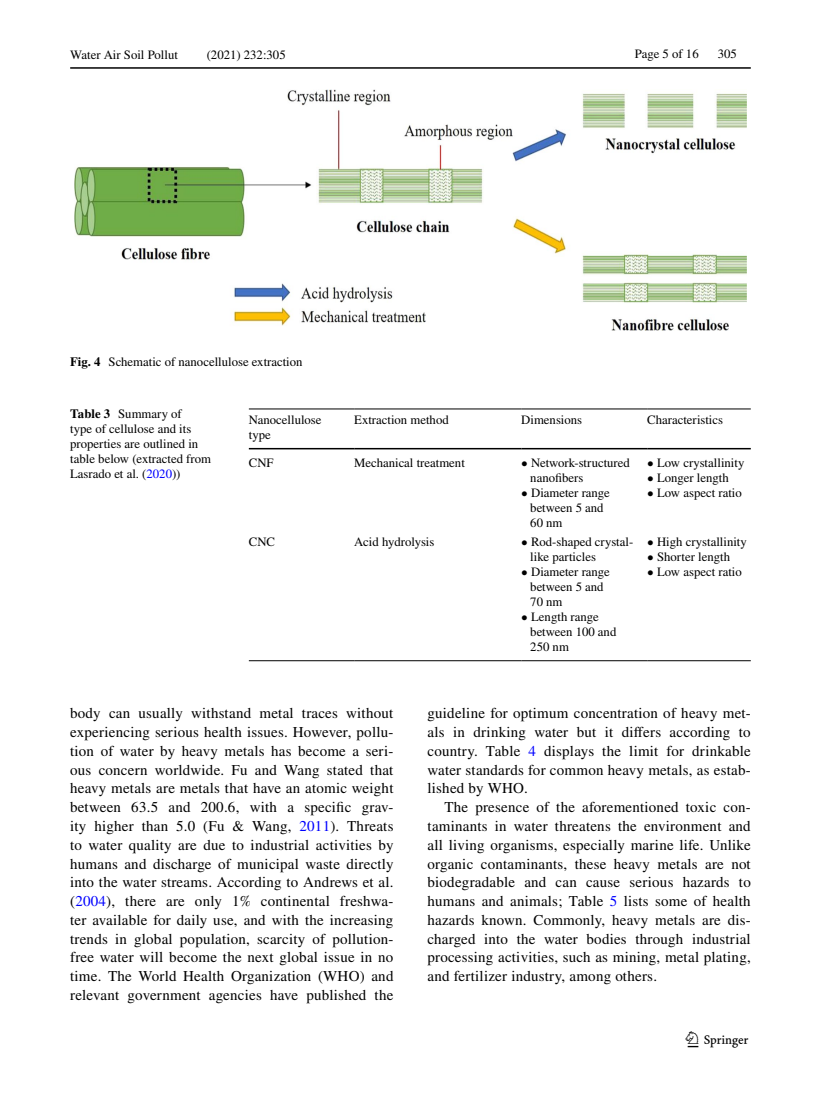
<style>
.page{position:relative;width:821px;height:1106px;background:#fff}
.page>*{position:absolute;margin:0;border:0;box-sizing:border-box;transform-origin:0 0}
.t1{font:22.5px "Springnew Regular 3";color:#000}
.t2{font:15px/18.8px "STIX";letter-spacing:.015em;color:#000;text-align:justify}
.t3{font:12.75px/15px "STIX";color:#000}
.s1{font-weight:700}
.s2{color:#00f}
</style>
<div class="page">
<hr style="left:70px;top:67px;width:680px;height:2px;background:#000">
<img style="left:74px;top:89px;width:672px;height:241px">
<hr style="left:249px;top:408px;width:105px;height:1px;background:#000">
<hr style="left:249px;top:448px;width:105px;height:1px;background:#000">
<hr style="left:354px;top:408px;width:167px;height:1px;background:#000">
<hr style="left:354px;top:448px;width:167px;height:1px;background:#000">
<hr style="left:521px;top:408px;width:126px;height:1px;background:#000">
<hr style="left:521px;top:448px;width:126px;height:1px;background:#000">
<hr style="left:647px;top:408px;width:103px;height:1px;background:#000">
<hr style="left:647px;top:448px;width:103px;height:1px;background:#000">
<hr style="left:249px;top:660px;width:105px;height:1px;background:#000">
<hr style="left:354px;top:660px;width:167px;height:1px;background:#000">
<hr style="left:521px;top:660px;width:126px;height:1px;background:#000">
<hr style="left:647px;top:660px;width:103px;height:1px;background:#000">
<p class="t3" style="left:70px;top:48px;width:109px">Water Air Soil Pollut</p>
<p class="t3" style="left:207px;top:48px;width:80px">(2021) 232:305</p>
<p class="t3" style="left:70px;top:354px;width:234px"><span class="s1">Fig. 4</span> Schematic of nanocellulose extraction</p>
<p class="t3" style="left:635px;top:47px;width:65px">Page 5 of 16</p>
<p class="t3" style="left:718px;top:47px;width:21px">305</p>
<p class="t3" style="left:70px;top:407px;width:142px"><span class="s1">Table 3</span> Summary of<br>type of cellulose and its properties are outlined in table below (extracted from<br>Lasrado et al. (<span class="s2">2020</span>))</p>
<p class="t3" style="left:249px;top:413px;width:74px">Nanocellulose type</p>
<p class="t3" style="left:354px;top:413px;width:96px">Extraction method</p>
<p class="t3" style="left:521px;top:413px;width:62px">Dimensions</p>
<p class="t3" style="left:647px;top:413px;width:77px">Characteristics</p>
<p class="t3" style="left:647px;top:456px;width:99px">• Low crystallinity</p>
<p class="t3" style="left:647px;top:471px;width:83px">• Longer length</p>
<p class="t3" style="left:647px;top:486px;width:96px">• Low aspect ratio</p>
<p class="t3" style="left:249px;top:456px;width:26px">CNF</p>
<p class="t3" style="left:354px;top:456px;width:112px">Mechanical treatment</p>
<p class="t3" style="left:530px;top:456px;width:101px;text-indent:-9px">• Network-structured nanofibers</p>
<p class="t3" style="left:530px;top:486px;width:81px;text-indent:-9px">• Diameter range between 5 and<br>60 nm</p>
<p class="t3" style="left:249px;top:535px;width:28px">CNC</p>
<p class="t3" style="left:354px;top:535px;width:82px">Acid hydrolysis</p>
<p class="t3" style="left:530px;top:535px;width:105px;text-indent:-9px">• Rod-shaped crystal&shy;like particles</p>
<p class="t3" style="left:530px;top:565px;width:81px;text-indent:-9px">• Diameter range between 5 and<br>70 nm</p>
<p class="t3" style="left:530px;top:610px;width:88px;text-indent:-9px">• Length range between 100 and<br>250 nm</p>
<p class="t3" style="left:647px;top:535px;width:101px">• High crystallinity</p>
<p class="t3" style="left:647px;top:550px;width:84px">• Shorter length</p>
<p class="t3" style="left:647px;top:565px;width:96px">• Low aspect ratio</p>
<p class="t2" style="left:70px;top:705px;width:325px">body can usually withstand metal traces without experiencing serious health issues. However, pollu&shy;tion of water by heavy metals has become a seri&shy;ous concern worldwide. Fu and Wang stated that heavy metals are metals that have an atomic weight between 63.5 and 200.6, with a specific grav&shy;ity higher than 5.0 (Fu &amp; Wang, <span class="s2">2011</span>). Threats to water quality are due to industrial activities by humans and discharge of municipal waste directly into the water streams. According to Andrews et al. (<span class="s2">2004</span>), there are only 1% continental freshwa&shy;ter available for daily use, and with the increasing trends in global population, scarcity of pollution&shy;free water will become the next global issue in no time. The World Health Organization (WHO) and relevant government agencies have published the</p>
<p class="t2" style="left:427px;top:705px;width:325px">guideline for optimum concentration of heavy met&shy;als in drinking water but it differs according to country. Table <span class="s2">4</span> displays the limit for drinkable water standards for common heavy metals, as estab&shy;lished by WHO.</p>
<p class="t2" style="left:427px;top:798px;width:325px;text-indent:17px">The presence of the aforementioned toxic con&shy;taminants in water threatens the environment and all living organisms, especially marine life. Unlike organic contaminants, these heavy metals are not biodegradable and can cause serious hazards to humans and animals; Table <span class="s2">5</span> lists some of health hazards known. Commonly, heavy metals are dis&shy;charged into the water bodies through industrial processing activities, such as mining, metal plating, and fertilizer industry, among others.</p>
<h1 class="t1" style="left:687px;top:1031px;width:62px">1 3</h1>
</div>
